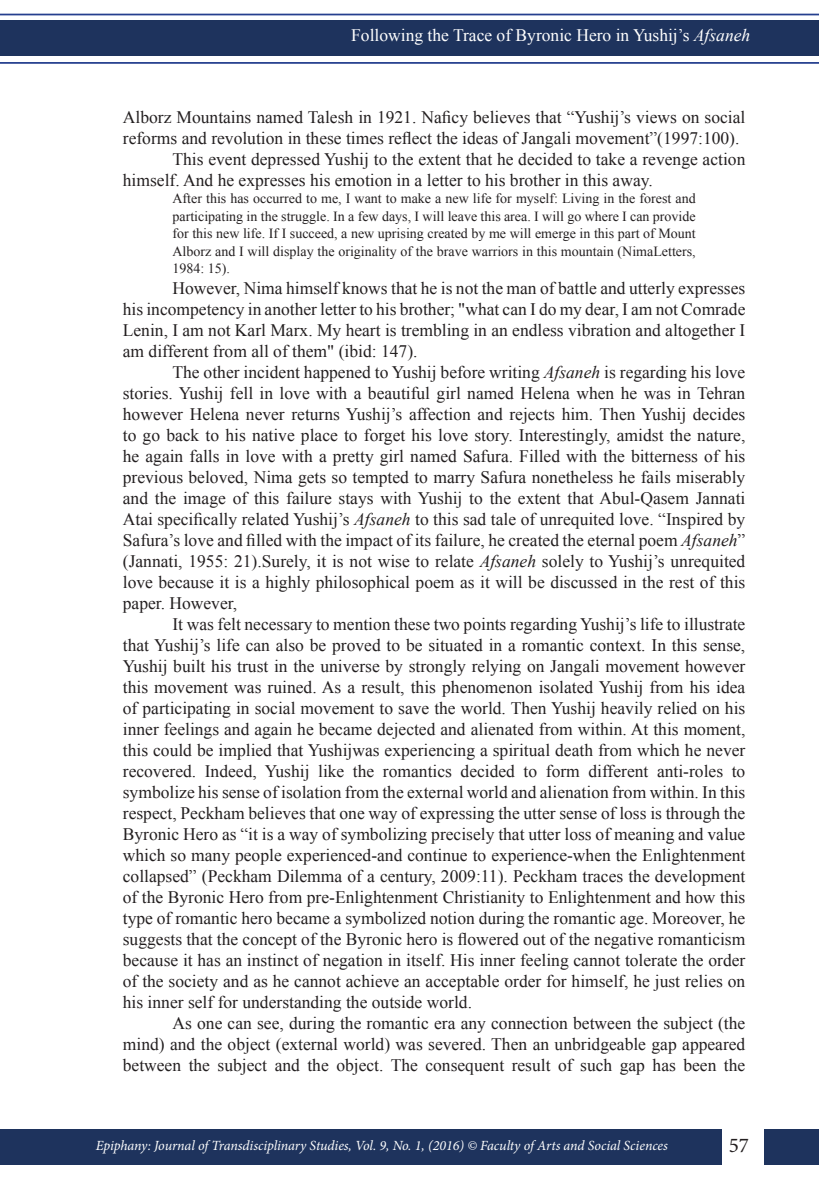
<style>
.page{position:relative;width:819px;height:1191px;background:#fff}
.page>*{position:absolute;margin:0;border:0;box-sizing:border-box;transform-origin:0 0}
.t1{font:21px "Minion Pro";color:#231f20}
.main_text{font:17.5px/21px "Times New Roman";color:#231f20;text-align:justify}
.first_line{font:17.5px/21px "Times New Roman";color:#231f20}
.t2{font:17.5px "Times New Roman";color:#fff}
.indents{font:14px/17.5px "Times New Roman";color:#231f20;text-align:justify}
.t3{font:italic 14px "Minion Pro";letter-spacing:-.01em;color:#fff}
.s1{font-style:italic}
</style>
<div class="page">
<div style="left:0;top:21px;width:819px;height:35px;background:#1e335d"></div>
<div style="left:0;top:1128px;width:721px;height:36px;background:#1e335d"></div>
<div style="left:764px;top:1129px;width:55px;height:35px;background:#1e335d"></div>
<hr style="left:0;top:14px;width:819px;height:1px;background:#253f8e">
<hr style="left:0;top:62px;width:819px;height:2px;background:#253f8e">
<p class="t2" style="left:351px;top:23px;width:400px">Following the Trace of Byronic Hero in Yushij’s <span class="s1">Afsaneh</span></p>
<p class="first_line" style="left:123px;top:106px;width:624px">Alborz Mountains named Talesh in 1921. Naficy believes that “Yushij’s views on social reforms and revolution in these times reflect the ideas of Jangali movement”(1997:100).</p>
<p class="main_text" style="left:123px;top:148px;width:624px;text-indent:50px">This event depressed Yushij to the extent that he decided to take a revenge action himself. And he expresses his emotion in a letter to his brother in this away.</p>
<p class="indents" style="left:172px;top:189px;width:524px">After this has occurred to me, I want to make a new life for myself: Living in the forest and participating in the struggle. In a few days, I will leave this area. I will go where I can provide for this new life. If I succeed, a new uprising created by me will emerge in this part of Mount Alborz and I will display the originality of the brave warriors in this mountain (NimaLetters, 1984: 15).</p>
<p class="main_text" style="left:123px;top:277px;width:624px;text-indent:50px">However, Nima himself knows that he is not the man of battle and utterly expresses his incompetency in another letter to his brother; "what can I do my dear, I am not Comrade Lenin, I am not Karl Marx. My heart is trembling in an endless vibration and altogether I am different from all of them" (ibid: 147).</p>
<p class="main_text" style="left:123px;top:361px;width:624px;text-indent:50px">The other incident happened to Yushij before writing <span class="s1">Afsaneh</span> is regarding his love stories. Yushij fell in love with a beautiful girl named Helena when he was in Tehran however Helena never returns Yushij’s affection and rejects him. Then Yushij decides to go back to his native place to forget his love story. Interestingly, amidst the nature, he again falls in love with a pretty girl named Safura. Filled with the bitterness of his previous beloved, Nima gets so tempted to marry Safura nonetheless he fails miserably and the image of this failure stays with Yushij to the extent that Abul-Qasem Jannati Atai specifically related Yushij’s <span class="s1">Afsaneh</span> to this sad tale of unrequited love. “Inspired by Safura’s love and filled with the impact of its failure, he created the eternal poem <span class="s1">Afsaneh</span>” (Jannati, 1955: 21).Surely, it is not wise to relate <span class="s1">Afsaneh</span> solely to Yushij’s unrequited love because it is a highly philosophical poem as it will be discussed in the rest of this paper. However,</p>
<p class="main_text" style="left:123px;top:613px;width:624px;text-indent:50px">It was felt necessary to mention these two points regarding Yushij’s life to illustrate that Yushij’s life can also be proved to be situated in a romantic context. In this sense, Yushij built his trust in the universe by strongly relying on Jangali movement however this movement was ruined. As a result, this phenomenon isolated Yushij from his idea of participating in social movement to save the world. Then Yushij heavily relied on his inner feelings and again he became dejected and alienated from within. At this moment, this could be implied that Yushijwas experiencing a spiritual death from which he never recovered. Indeed, Yushij like the romantics decided to form different anti-roles to symbolize his sense of isolation from the external world and alienation from within. In this respect, Peckham believes that one way of expressing the utter sense of loss is through the Byronic Hero as “it is a way of symbolizing precisely that utter loss of meaning and value which so many people experienced-and continue to experience-when the Enlightenment collapsed” (Peckham Dilemma of a century, 2009:11). Peckham traces the development of the Byronic Hero from pre-Enlightenment Christianity to Enlightenment and how this type of romantic hero became a symbolized notion during the romantic age. Moreover, he suggests that the concept of the Byronic hero is flowered out of the negative romanticism because it has an instinct of negation in itself. His inner feeling cannot tolerate the order of the society and as he cannot achieve an acceptable order for himself, he just relies on his inner self for understanding the outside world.</p>
<p class="main_text" style="left:123px;top:1012px;width:624px;text-indent:50px">As one can see, during the romantic era any connection between the subject (the mind) and the object (external world) was severed. Then an unbridgeable gap appeared between the subject and the object. The consequent result of such gap has been the</p>
<p class="t3" style="left:96px;top:1136px;width:573px">Epiphany: Journal of Transdisciplinary Studies, Vol. 9, No. 1, (2016) © Faculty of Arts and Social Sciences</p>
<p class="t1" style="left:728px;top:1131px;width:22px">57</p>
</div>
